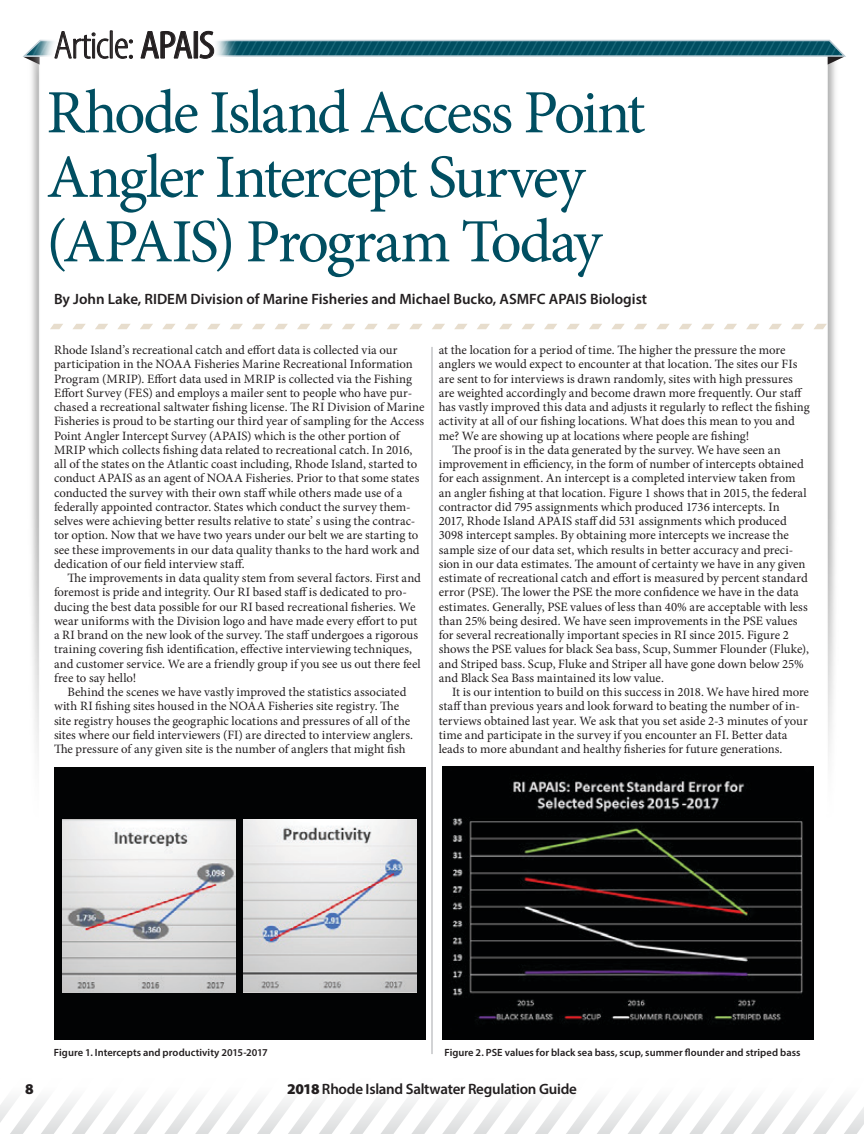
<style>
.page{position:relative;width:864px;height:1134px;background:#fff}
.page>*{position:absolute;margin:0;border:0;box-sizing:border-box;transform-origin:0 0}
.t1{font:61.5px/64.5px "Minion Pro";letter-spacing:-.04em;color:#004e61}
.t2{font:300 condensed 39.3px "Myriad Pro";letter-spacing:-.03em;color:#231f20;scale:1.15 1}
.t3{font:600 15px "Myriad Pro";color:#231f20}
.t4{font:900 15px "Myriad Pro";color:#231f20}
.t5{font:12.75px/14.2px "Minion Pro";color:#231f20}
.t6{font:600 10.5px "Myriad Pro";letter-spacing:.005em;color:#231f20}
.s1{font-weight:400}
.s2{font-weight:900}
</style>
<div class="page">
<svg style="left:0;top:1099px;width:864px;height:35px"></svg>
<img style="left:810px;top:69px;width:26px;height:698px">
<img style="left:31px;top:85px;width:23px;height:672px">
<svg style="left:23px;top:31px;width:823px;height:38px"></svg>
<hr style="left:432px;top:347px;width:1px;height:707px;background:#a7a9ac">
<svg style="left:73px;top:324px;width:13px;height:5px"></svg>
<svg style="left:50px;top:324px;width:13px;height:5px"></svg>
<svg style="left:140px;top:324px;width:13px;height:5px"></svg>
<svg style="left:118px;top:324px;width:12px;height:5px"></svg>
<svg style="left:95px;top:324px;width:13px;height:5px"></svg>
<svg style="left:252px;top:324px;width:13px;height:5px"></svg>
<svg style="left:230px;top:324px;width:13px;height:5px"></svg>
<svg style="left:207px;top:324px;width:13px;height:5px"></svg>
<svg style="left:185px;top:324px;width:13px;height:5px"></svg>
<svg style="left:162px;top:324px;width:13px;height:5px"></svg>
<svg style="left:432px;top:324px;width:13px;height:5px"></svg>
<svg style="left:409px;top:324px;width:13px;height:5px"></svg>
<svg style="left:387px;top:324px;width:13px;height:5px"></svg>
<svg style="left:365px;top:324px;width:12px;height:5px"></svg>
<svg style="left:342px;top:324px;width:13px;height:5px"></svg>
<svg style="left:320px;top:324px;width:13px;height:5px"></svg>
<svg style="left:297px;top:324px;width:13px;height:5px"></svg>
<svg style="left:275px;top:324px;width:13px;height:5px"></svg>
<svg style="left:454px;top:324px;width:13px;height:5px"></svg>
<svg style="left:477px;top:324px;width:13px;height:5px"></svg>
<svg style="left:499px;top:324px;width:13px;height:5px"></svg>
<svg style="left:522px;top:324px;width:13px;height:5px"></svg>
<svg style="left:544px;top:324px;width:13px;height:5px"></svg>
<svg style="left:567px;top:324px;width:13px;height:5px"></svg>
<svg style="left:589px;top:324px;width:13px;height:5px"></svg>
<svg style="left:612px;top:324px;width:13px;height:5px"></svg>
<svg style="left:634px;top:324px;width:13px;height:5px"></svg>
<svg style="left:657px;top:324px;width:12px;height:5px"></svg>
<svg style="left:679px;top:324px;width:13px;height:5px"></svg>
<svg style="left:724px;top:324px;width:13px;height:5px"></svg>
<svg style="left:701px;top:324px;width:13px;height:5px"></svg>
<svg style="left:791px;top:324px;width:13px;height:5px"></svg>
<svg style="left:769px;top:324px;width:13px;height:5px"></svg>
<svg style="left:746px;top:324px;width:13px;height:5px"></svg>
<svg style="left:811px;top:324px;width:17px;height:5px"></svg>
<img style="left:442px;top:767px;width:372px;height:273px">
<div style="left:54px;top:767px;width:371px;height:273px;background:#020304"></div>
<img style="left:244px;top:819px;width:173px;height:173px">
<img style="left:63px;top:819px;width:173px;height:173px">
<h2 class="t2" style="left:54px;top:22px;width:142px">Article: <span class="s1">APAIS</span></h2>
<h1 class="t1" style="left:46px;top:81px;width:600px">Rhode Island Access Point<br>Angler Intercept Survey (APAIS) Program Today</h1>
<p class="t3" style="left:54px;top:290px;width:595px">By John Lake, RIDEM Division of Marine Fisheries and Michael Bucko, ASMFC APAIS Biologist</p>
<p class="t5" style="left:54px;top:343px;width:372px">Rhode Island’s recreational catch and effort data is collected via our participation in the NOAA Fisheries Marine Recreational Information Program (MRIP). Effort data used in MRIP is collected via the Fishing Effort Survey (FES) and employs a mailer sent to people who have pur&shy;chased a recreational saltwater fishing license. The RI Division of Marine Fisheries is proud to be starting our third year of sampling for the Access Point Angler Intercept Survey (APAIS) which is the other portion of MRIP which collects fishing data related to recreational catch. In 2016, all of the states on the Atlantic coast including, Rhode Island, started to conduct APAIS as an agent of NOAA Fisheries. Prior to that some states conducted the survey with their own staff while others made use of a federally appointed contractor. States which conduct the survey them&shy;selves were achieving better results relative to state’ s using the contrac&shy;tor option. Now that we have two years under our belt we are starting to see these improvements in our data quality thanks to the hard work and dedication of our field interview staff.</p>
<p class="t5" style="left:54px;top:571px;width:369px;text-indent:14px">The improvements in data quality stem from several factors. First and foremost is pride and integrity. Our RI based staff is dedicated to pro&shy;ducing the best data possible for our RI based recreational fisheries. We wear uniforms with the Division logo and have made every effort to put a RI brand on the new look of the survey. The staff undergoes a rigorous training covering fish identification, effective interviewing techniques, and customer service. We are a friendly group if you see us out there feel free to say hello!</p>
<p class="t5" style="left:54px;top:685px;width:361px;text-indent:14px">Behind the scenes we have vastly improved the statistics associated with RI fishing sites housed in the NOAA Fisheries site registry. The site registry houses the geographic locations and pressures of all of the sites where our field interviewers (FI) are directed to interview anglers.<br>The pressure of any given site is the number of anglers that might fish</p>
<p class="t5" style="left:439px;top:343px;width:348px">at the location for a period of time. The higher the pressure the more</p>
<p class="t5" style="left:439px;top:357px;width:360px">anglers we would expect to encounter at that location. The sites our FIs</p>
<p class="t5" style="left:439px;top:372px;width:356px">are sent to for interviews is drawn randomly, sites with high pressures</p>
<p class="t5" style="left:439px;top:386px;width:365px">are weighted accordingly and become drawn more frequently. Our staff</p>
<p class="t5" style="left:439px;top:400px;width:373px">has vastly improved this data and adjusts it regularly to reflect the fishing</p>
<p class="t5" style="left:439px;top:414px;width:358px">activity at all of our fishing locations. What does this mean to you and</p>
<p class="t5" style="left:439px;top:429px;width:312px">me? We are showing up at locations where people are fishing!</p>
<p class="t5" style="left:452px;top:443px;width:330px">The proof is in the data generated by the survey. We have seen an</p>
<p class="t5" style="left:439px;top:457px;width:367px">improvement in efficiency, in the form of number of intercepts obtained</p>
<p class="t5" style="left:439px;top:471px;width:358px">for each assignment. An intercept is a completed interview taken from</p>
<p class="t5" style="left:439px;top:486px;width:370px">an angler fishing at that location. Figure 1 shows that in 2015, the federal</p>
<p class="t5" style="left:439px;top:500px;width:343px">contractor did 795 assignments which produced 1736 intercepts. In</p>
<p class="t5" style="left:439px;top:514px;width:350px">2017, Rhode Island APAIS staff did 531 assignments which produced</p>
<p class="t5" style="left:439px;top:528px;width:352px">3098 intercept samples. By obtaining more intercepts we increase the</p>
<p class="t5" style="left:439px;top:543px;width:356px">sample size of our data set, which results in better accuracy and preci-</p>
<p class="t5" style="left:439px;top:557px;width:368px">sion in our data estimates. The amount of certainty we have in any given</p>
<p class="t5" style="left:439px;top:571px;width:371px">estimate of recreational catch and effort is measured by percent standard</p>
<p class="t5" style="left:439px;top:585px;width:362px">error (PSE). The lower the PSE the more confidence we have in the data</p>
<p class="t5" style="left:439px;top:600px;width:371px">estimates. Generally, PSE values of less than 40% are acceptable with less</p>
<p class="t5" style="left:439px;top:614px;width:360px">than 25% being desired. We have seen improvements in the PSE values</p>
<p class="t5" style="left:439px;top:628px;width:352px">for several recreationally important species in RI since 2015. Figure 2</p>
<p class="t5" style="left:439px;top:642px;width:372px">shows the PSE values for black Sea bass, Scup, Summer Flounder (Fluke),</p>
<p class="t5" style="left:439px;top:657px;width:366px">and Striped bass. Scup, Fluke and Striper all have gone down below 25%</p>
<p class="t5" style="left:439px;top:671px;width:227px">and Black Sea Bass maintained its low value.</p>
<p class="t5" style="left:452px;top:685px;width:358px">It is our intention to build on this success in 2018. We have hired more</p>
<p class="t5" style="left:439px;top:699px;width:363px">staff than previous years and look forward to beating the number of in-</p>
<p class="t5" style="left:439px;top:714px;width:371px">terviews obtained last year. We ask that you set aside 2-3 minutes of your</p>
<p class="t5" style="left:439px;top:728px;width:350px">time and participate in the survey if you encounter an FI. Better data</p>
<p class="t5" style="left:439px;top:742px;width:345px">leads to more abundant and healthy fisheries for future generations.</p>
<p class="t6" style="left:54px;top:1046px;width:215px">Figure 1. Intercepts and productivity 2015-2017</p>
<p class="t6" style="left:444px;top:1046px;width:358px">Figure 2. PSE values for black sea bass, scup, summer flounder and striped bass</p>
<p class="t4" style="left:25px;top:1078px;width:10px">8</p>
<p class="t3" style="left:287px;top:1079px;width:291px"><span class="s2">2018</span> Rhode Island Saltwater Regulation Guide</p>
</div>
